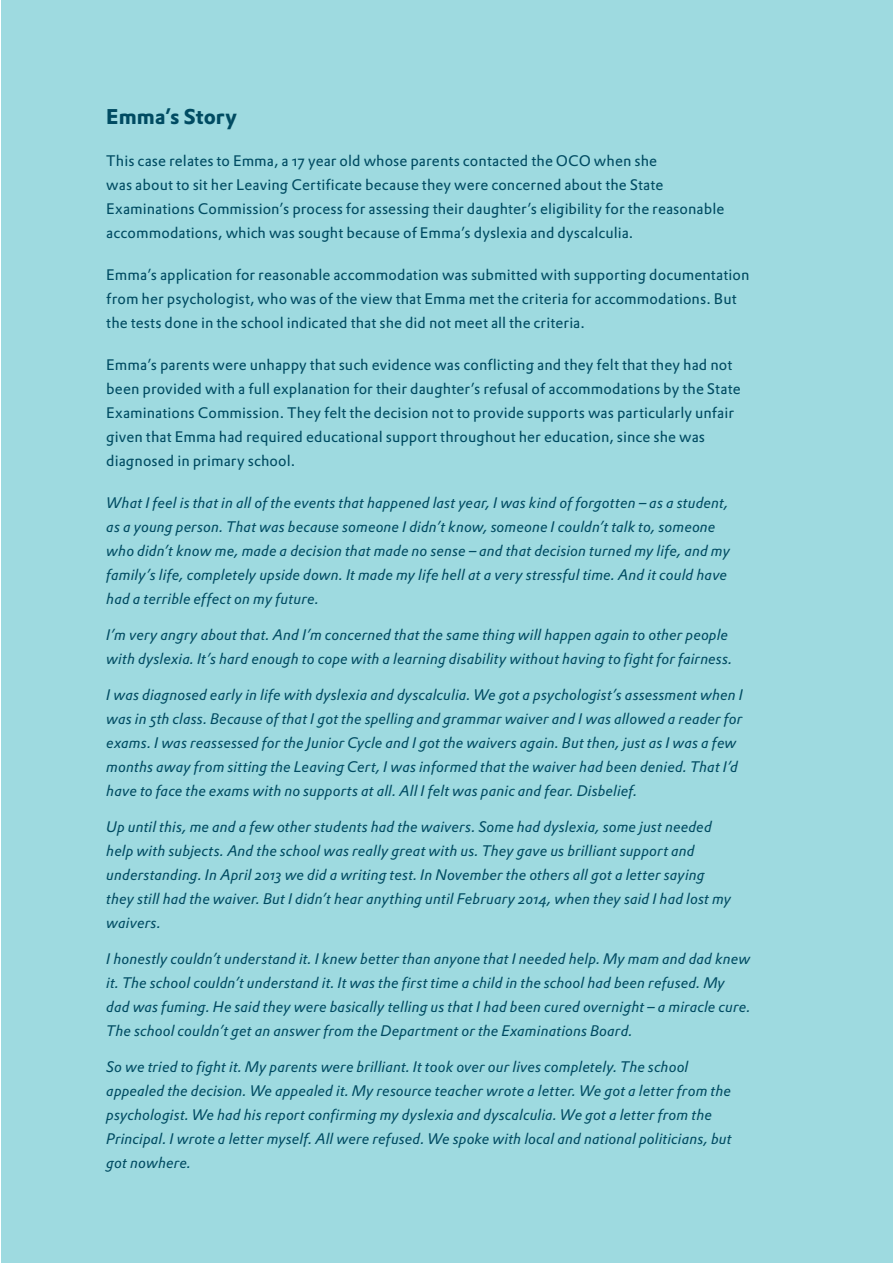
<style>
.page{position:relative;width:893px;height:1263px;background:#fff}
.page>*{position:absolute;margin:0;border:0;box-sizing:border-box;transform-origin:0 0}
.t1{font:21px "DTL Prokyon ST Bold";color:#004b62}
.t2{font:15px/24px "DTL Prokyon ST Italic";color:#004b62}
.t3{font:15px/24px "DTL Prokyon ST";letter-spacing:.005em;color:#004b62}
</style>
<div class="page">
<div style="left:1px;top:0;width:892px;height:1263px;background:#9edae0"></div>
<h1 class="t1" style="left:106px;top:103px;width:132px">Emma’s Story</h1>
<p class="t3" style="left:106px;top:149px;width:619px">This case relates to Emma, a 17 year old whose parents contacted the OCO when she<br>was about to sit her Leaving Certificate because they were concerned about the State Examinations Commission’s process for assessing their daughter’s eligibility for the reasonable accommodations, which was sought because of Emma’s dyslexia and dyscalculia.</p>
<p class="t3" style="left:106px;top:263px;width:645px">Emma’s application for reasonable accommodation was submitted with supporting documentation from her psychologist, who was of the view that Emma met the criteria for accommodations. But the tests done in the school indicated that she did not meet all the criteria.</p>
<p class="t3" style="left:106px;top:353px;width:636px">Emma’s parents were unhappy that such evidence was conflicting and they felt that they had not been provided with a full explanation for their daughter’s refusal of accommodations by the State Examinations Commission. They felt the decision not to provide supports was particularly unfair given that Emma had required educational support throughout her education, since she was diagnosed in primary school.</p>
<p class="t2" style="left:106px;top:491px;width:625px">What I feel is that in all of the events that happened last year, I was kind of forgotten – as a student, as a young person. That was because someone I didn’t know, someone I couldn’t talk to, someone who didn’t know me, made a decision that made no sense – and that decision turned my life, and my family’s life, completely upside down. It made my life hell at a very stressful time. And it could have had a terrible effect on my future.</p>
<p class="t2" style="left:106px;top:623px;width:628px">I’m very angry about that. And I’m concerned that the same thing will happen again to other people with dyslexia. It’s hard enough to cope with a learning disability without having to fight for fairness.</p>
<p class="t2" style="left:106px;top:683px;width:638px">I was diagnosed early in life with dyslexia and dyscalculia. We got a psychologist’s assessment when I was in 5th class. Because of that I got the spelling and grammar waiver and I was allowed a reader for exams. I was reassessed for the Junior Cycle and I got the waivers again. But then, just as I was a few months away from sitting the Leaving Cert, I was informed that the waiver had been denied. That I’d have to face the exams with no supports at all. All I felt was panic and fear. Disbelief.</p>
<p class="t2" style="left:106px;top:815px;width:626px">Up until this, me and a few other students had the waivers. Some had dyslexia, some just needed help with subjects. And the school was really great with us. They gave us brilliant support and understanding. In April 2013 we did a writing test. In November the others all got a letter saying they still had the waiver. But I didn’t hear anything until February 2014, when they said I had lost my waivers.</p>
<p class="t2" style="left:106px;top:947px;width:646px">I honestly couldn’t understand it. I knew better than anyone that I needed help. My mam and dad knew it. The school couldn’t understand it. It was the first time a child in the school had been refused. My dad was fuming. He said they were basically telling us that I had been cured overnight – a miracle cure.<br>The school couldn’t get an answer from the Department or the Examinations Board.</p>
<p class="t2" style="left:106px;top:1055px;width:627px">So we tried to fight it. My parents were brilliant. It took over our lives completely. The school appealed the decision. We appealed it. My resource teacher wrote a letter. We got a letter from the psychologist. We had his report confirming my dyslexia and dyscalculia. We got a letter from the Principal. I wrote a letter myself. All were refused. We spoke with local and national politicians, but got nowhere.</p>
</div>
